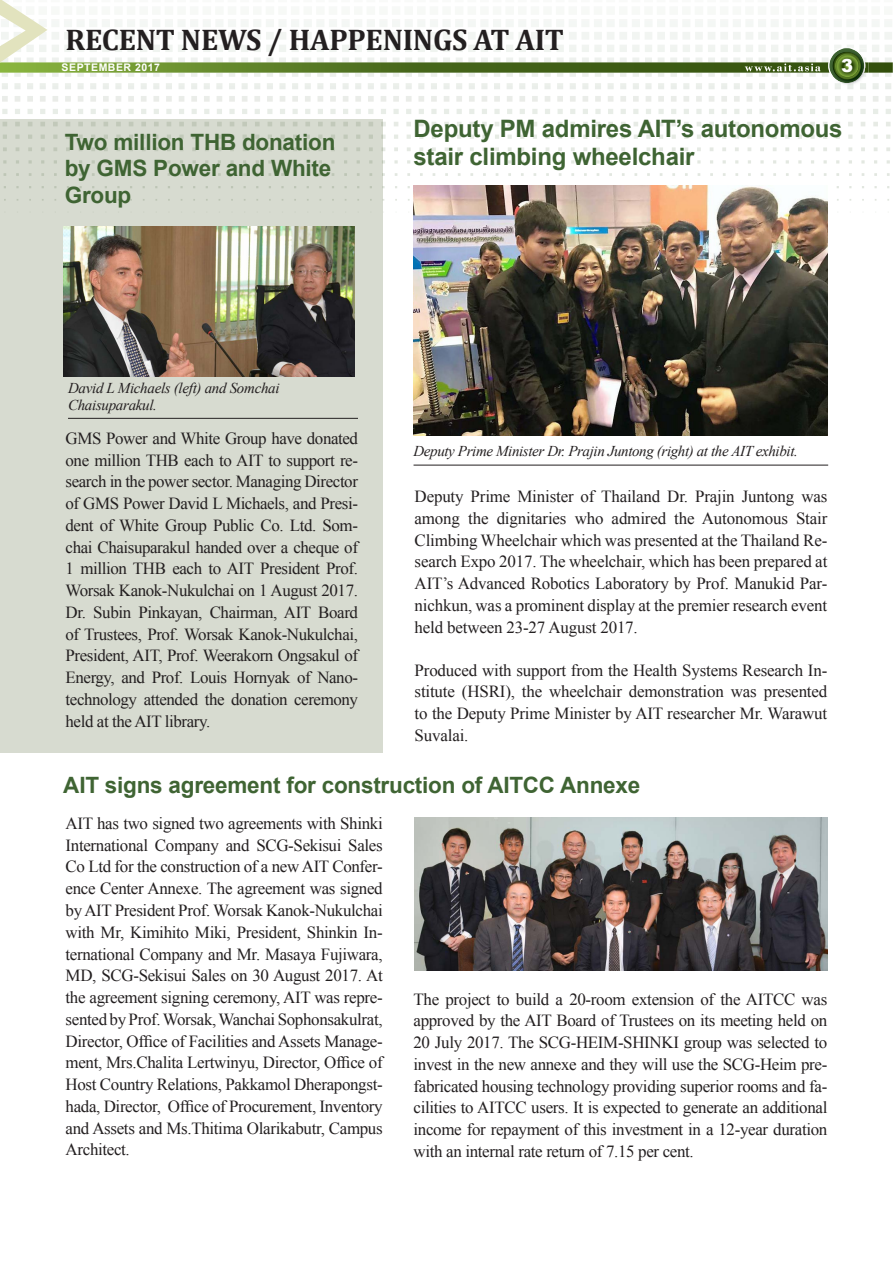
<style>
.page{position:relative;width:893px;height:1263px;background:#fff}
.page>*{position:absolute;margin:0;border:0;box-sizing:border-box;transform-origin:0 0}
.t1{font:700 30px "Cambria";letter-spacing:-.01em;color:#231f20}
.t2{font:700 24px/28.5px "Arial";letter-spacing:-.01em;color:#3f6433}
.t3{font:700 22.5px/26.2px "Arial";letter-spacing:-.01em;color:#3f6433}
.t4{font:900 18px "Arial";color:#fff}
.body{font:16.95px/21.8px "Times New Roman";letter-spacing:-.02em;color:#231f20;text-align:justify}
.t5{font:italic 15px/16.5px "Times New Roman";letter-spacing:-.025em;color:#231f20}
.t6{font:700 10.5px "Arial";letter-spacing:.05em;color:#fff}
</style>
<div class="page">
<svg style="left:383px;top:186px;width:506px;height:15px"></svg>
<img style="left:835px;top:84px;width:31px;height:3px">
<svg style="left:0;top:0;width:893px;height:84px"></svg>
<div style="left:0;top:119px;width:383px;height:634px;background:#d7dbd0"></div>
<hr style="left:68px;top:418px;width:290px;height:1px;background:#231f20">
<hr style="left:414px;top:465px;width:414px;height:1px;background:#231f20">
<img style="left:414px;top:186px;width:413px;height:250px">
<img style="left:63px;top:226px;width:291px;height:150px">
<img style="left:415px;top:817px;width:412px;height:153px">
<p class="t1" style="left:65px;top:19px;width:500px">RECENT NEWS / HAPPENINGS AT AIT</p>
<p class="t6" style="left:62px;top:61px;width:100px">SEPTEMBER 2017</p>
<p class="t4" style="left:841px;top:52px;width:14px">3</p>
<p class="t3" style="left:65px;top:130px;width:272px">Two million THB donation by GMS Power and White<br>Group</p>
<p class="t2" style="left:414px;top:115px;width:431px">Deputy PM admires AIT’s autonomous stair climbing wheelchair</p>
<p class="t5" style="left:68px;top:379px;width:213px">David L Michaels (left) and Somchai<br>Chaisuparakul.</p>
<p class="body" style="left:66px;top:427px;width:294px">GMS Power and White Group have donated one million THB each to AIT to support re&shy;search in the power sector. Managing Director of GMS Power David L Michaels, and Presi&shy;dent of White Group Public Co. Ltd. Som&shy;chai Chaisuparakul handed over a cheque of 1 million THB each to AIT President Prof.<br>Worsak Kanok-Nukulchai on 1 August 2017.<br>Dr. Subin Pinkayan, Chairman, AIT Board of Trustees, Prof. Worsak Kanok-Nukulchai, President, AIT, Prof. Weerakorn Ongsakul of Energy, and Prof. Louis Hornyak of Nano&shy;technology attended the donation ceremony held at the AIT library.</p>
<p class="t5" style="left:414px;top:443px;width:386px">Deputy Prime Minister Dr. Prajin Juntong (right) at the AIT exhibit.</p>
<p class="body" style="left:415px;top:485px;width:414px">Deputy Prime Minister of Thailand Dr. Prajin Juntong was among the dignitaries who admired the Autonomous Stair Climbing Wheelchair which was presented at the Thailand Re&shy;search Expo 2017. The wheelchair, which has been prepared at AIT’s Advanced Robotics Laboratory by Prof. Manukid Par&shy;nichkun, was a prominent display at the premier research event held between 23-27 August 2017.</p>
<p class="body" style="left:415px;top:659px;width:414px">Produced with support from the Health Systems Research In&shy;stitute (HSRI), the wheelchair demonstration was presented to the Deputy Prime Minister by AIT researcher Mr. Warawut Suvalai.</p>
<p class="t3" style="left:63px;top:772px;width:578px">AIT signs agreement for construction of AITCC Annexe</p>
<p class="body" style="left:66px;top:812px;width:319px">AIT has two signed two agreements with Shinki International Company and SCG-Sekisui Sales Co Ltd for the construction of a new AIT Confer&shy;ence Center Annexe. The agreement was signed by AIT President Prof. Worsak Kanok-Nukulchai with Mr, Kimihito Miki, President, Shinkin In&shy;ternational Company and Mr. Masaya Fujiwara, MD, SCG-Sekisui Sales on 30 August 2017. At the agreement signing ceremony, AIT was repre&shy;sented by Prof. Worsak, Wanchai Sophonsakulrat, Director, Office of Facilities and Assets Manage&shy;ment, Mrs.Chalita Lertwinyu, Director, Office of Host Country Relations, Pakkamol Dherapongst&shy;hada, Director, Office of Procurement, Inventory and Assets and Ms.Thitima Olarikabutr, Campus Architect.</p>
<p class="body" style="left:413px;top:988px;width:415px">The project to build a 20-room extension of the AITCC was approved by the AIT Board of Trustees on its meeting held on 20 July 2017. The SCG-HEIM-SHINKI group was selected to invest in the new annexe and they will use the SCG-Heim pre&shy;fabricated housing technology providing superior rooms and fa&shy;cilities to AITCC users. It is expected to generate an additional income for repayment of this investment in a 12-year duration with an internal rate return of 7.15 per cent.</p>
</div>
